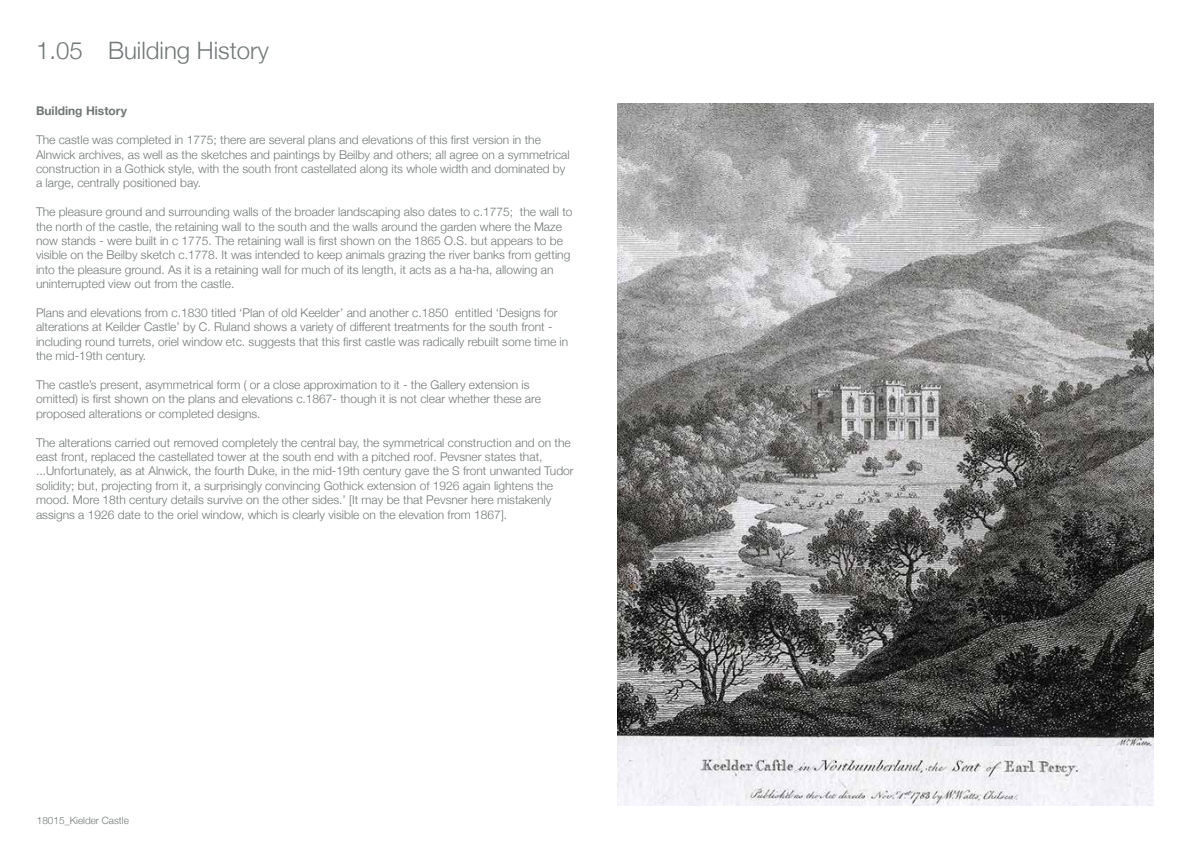
<style>
.page{position:relative;width:1191px;height:842px;background:#fff}
.page>*{position:absolute;margin:0;border:0;box-sizing:border-box;transform-origin:0 0}
.t1{font:300 24px "Helvetica Neue";color:#727777}
.t2{font:300 12px/14.4px "Helvetica Neue";color:#727777}
.t3{font:700 12px "Helvetica Neue";color:#727777}
.t4{font:300 10px "Helvetica Neue";color:#727777}
</style>
<div class="page">
<img style="left:617px;top:104px;width:536px;height:702px">
<h1 class="t1" style="left:36px;top:31px;width:234px">1.05 Building History</h1>
<p class="t3" style="left:36px;top:102px;width:92px">Building History</p>
<p class="t2" style="left:36px;top:132px;width:535px">The castle was completed in 1775; there are several plans and elevations of this first version in the Alnwick archives, as well as the sketches and paintings by Beilby and others; all agree on a symmetrical construction in a Gothick style, with the south front castellated along its whole width and dominated by a large, centrally positioned bay.</p>
<p class="t2" style="left:36px;top:204px;width:538px">The pleasure ground and surrounding walls of the broader landscaping also dates to c.1775; the wall to the north of the castle, the retaining wall to the south and the walls around the garden where the Maze now stands - were built in c 1775. The retaining wall is first shown on the 1865 O.S. but appears to be visible on the Beilby sketch c.1778. It was intended to keep animals grazing the river banks from getting into the pleasure ground. As it is a retaining wall for much of its length, it acts as a ha-ha, allowing an uninterrupted view out from the castle.</p>
<p class="t2" style="left:36px;top:305px;width:534px">Plans and elevations from c.1830 titled ‘Plan of old Keelder’ and another c.1850 entitled ‘Designs for alterations at Keilder Castle’ by C. Ruland shows a variety of different treatments for the south front - including round turrets, oriel window etc. suggests that this first castle was radically rebuilt some time in the mid-19th century.</p>
<p class="t2" style="left:36px;top:377px;width:506px">The castle’s present, asymmetrical form ( or a close approximation to it - the Gallery extension is omitted) is first shown on the plans and elevations c.1867- though it is not clear whether these are proposed alterations or completed designs.</p>
<p class="t2" style="left:36px;top:434px;width:539px">The alterations carried out removed completely the central bay, the symmetrical construction and on the east front, replaced the castellated tower at the south end with a pitched roof. Pevsner states that, ...Unfortunately, as at Alnwick, the fourth Duke, in the mid-19th century gave the S front unwanted Tudor solidity; but, projecting from it, a surprisingly convincing Gothick extension of 1926 again lightens the mood. More 18th century details survive on the other sides.’ [It may be that Pevsner here mistakenly assigns a 1926 date to the oriel window, which is clearly visible on the elevation from 1867].</p>
<p class="t4" style="left:37px;top:813px;width:94px">18015_Kielder Castle</p>
</div>
